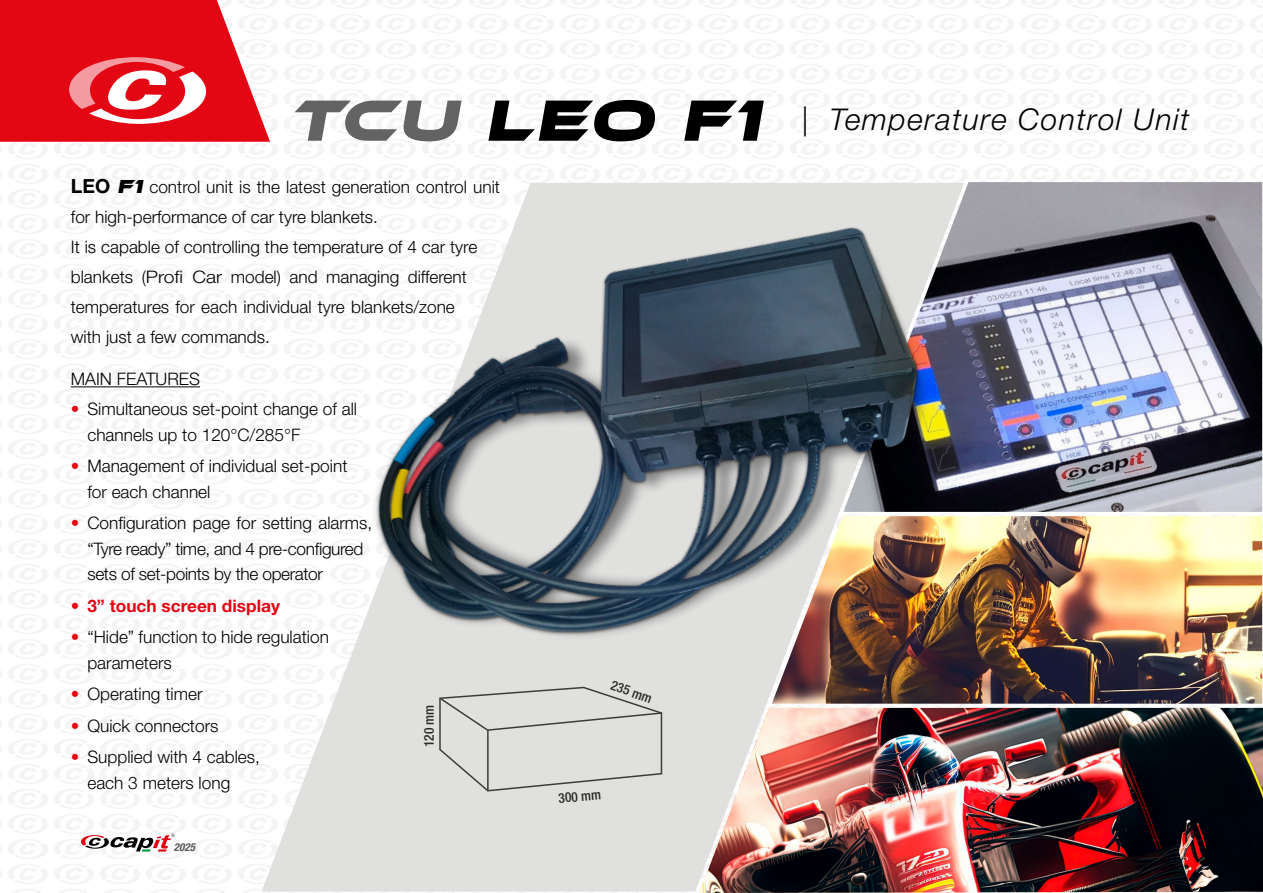
<style>
.page{position:relative;width:1263px;height:893px;background:#fff}
.page>*{position:absolute;margin:0;border:0;box-sizing:border-box;transform-origin:0 0}
.t1{font:italic 700 60px "Ethnocentric Rg";letter-spacing:.03em;color:#000}
.t2{font:italic 300 30px "Helvetica Neue LT Std";letter-spacing:.05em;color:#000}
.t3{font:300 17.25px/30px "Helvetica Neue LT Std";color:#000}
.t4{font:300 17.25px/25.5px "Helvetica Neue LT Std";letter-spacing:-.02em;color:#000}
.t5{font:700 17.25px "Helvetica Neue LT Std";color:#e30613}
.t6{font:500 condensed 13.5px "Helvetica Neue LT Std";color:#282827}
.t7{font:italic 700 condensed 10.95px "Helvetica Neue LT Std";color:#575756}
.s1{color:#646363}
.s2{font-weight:700;font-size:19.5px}
.s3{font-family:"Ethnocentric Rg";font-weight:700;font-style:italic;font-size:19.5px}
.s4{color:#e30613}
.s5{font-weight:300}
</style>
<div class="page">
<svg style="left:261px;top:183px;width:438px;height:708px;fill:#e0e0df"></svg>
<hr style="left:71px;top:386px;width:129px;height:1px;background:#000">
<svg style="left:0;top:0;width:270px;height:142px"></svg>
<img style="left:699px;top:708px;width:564px;height:185px">
<svg style="left:438px;top:715px;width:225px;height:78px"></svg>
<svg style="left:81px;top:833px;width:94px;height:18px"></svg>
<img style="left:1017px;top:516px;width:245px;height:188px">
<img style="left:1017px;top:182px;width:245px;height:330px">
<img style="left:315px;top:177px;width:702px;height:538px">
<h1 class="t1" style="left:289px;top:84px;width:473px"><span class="s1">TCU</span> LEO F1</h1>
<h2 class="t2" style="left:802px;top:102px;width:389px">| Temperature Control Unit</h2>
<p class="t3" style="left:71px;top:172px;width:431px"><span class="s2">LEO</span> <span class="s3">F1</span> control unit is the latest generation control unit for high-performance of car tyre blankets.<br>It is capable of controlling the temperature of 4 car tyre blankets (Profi Car model) and managing different temperatures for each individual tyre blankets/zone<br>with just a few commands.</p>
<p class="t3" style="left:71px;top:364px;width:131px">MAIN FEATURES</p>
<p class="t3" style="left:87px;top:396px;width:271px;line-height:25.5px;text-indent:-17px"><span class="s4">•</span> Simultaneous set-point change of all channels up to 120°C/285°F</p>
<p class="t3" style="left:87px;top:453px;width:262px;line-height:25.5px;text-indent:-17px"><span class="s4">•</span> Management of individual set-point for each channel</p>
<p class="t4" style="left:87px;top:510px;width:286px;text-indent:-17px"><span class="s4">•</span> Configuration page for setting alarms, “Tyre ready” time, and 4 pre-configured sets of set-points by the operator</p>
<p class="t5" style="left:71px;top:595px;width:211px"><span class="s5">•</span> 3” touch screen display</p>
<p class="t3" style="left:87px;top:624px;width:243px;line-height:25.5px;text-indent:-17px"><span class="s4">•</span> “Hide” function to hide regulation parameters</p>
<p class="t3" style="left:71px;top:679px;width:133px"><span class="s4">•</span> Operating timer</p>
<p class="t3" style="left:71px;top:710px;width:149px"><span class="s4">•</span> Quick connectors</p>
<p class="t3" style="left:87px;top:744px;width:174px;line-height:25.5px;text-indent:-17px"><span class="s4">•</span> Supplied with 4 cables, each 3 meters long</p>
<p class="t6" style="left:421px;top:747px;width:44px;rotate:-90deg">120 mm</p>
<p class="t7" style="left:174px;top:840px;width:23px">2025</p>
<p class="t6" style="left:614px;top:677px;width:44px;rotate:20deg">235 mm</p>
<p class="t6" style="left:558px;top:790px;width:44px;rotate:-5deg">300 mm</p>
</div>
